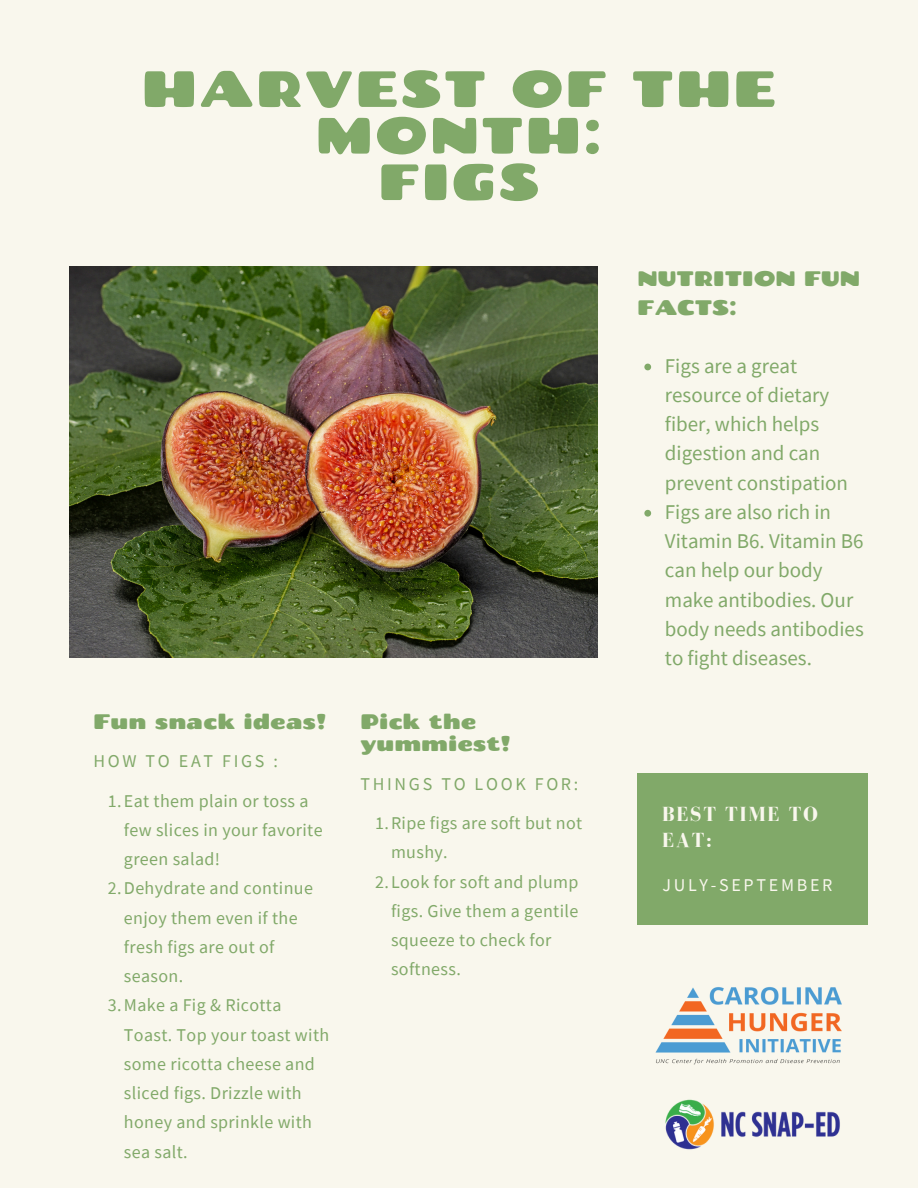
<style>
.page{position:relative;width:918px;height:1188px;background:#f9f7ed}
.page>*{position:absolute;margin:0;border:0;box-sizing:border-box;transform-origin:0 0}
.t1{font:50.85px/46.5px "Chango";letter-spacing:.04em;color:#81a969;text-align:center}
.t2{font:21px/29.2px "Source Sans Pro";color:#81a969}
.t3{font:21px/29.2px "Chango";color:#81a969}
.t4{font:700 21px/26.4px "Bodoni FLF";letter-spacing:.08em;color:#f9f7ed}
.t5{font:18px/29.2px "Source Sans Pro";letter-spacing:.02em;color:#81a969}
.t6{font:18px "Source Sans Pro";letter-spacing:.15em;color:#81a969}
.t7{font:18px "Source Sans Pro";letter-spacing:.15em;color:#f9f7ed}
</style>
<div class="page">
<div style="left:638px;top:773px;width:230px;height:151px;background:#81a969"></div>
<img style="left:655px;top:987px;width:187px;height:78px">
<img style="left:665px;top:1099px;width:175px;height:51px">
<img style="left:70px;top:267px;width:528px;height:390px">
<svg style="left:644px;top:364px;width:7px;height:6px"></svg>
<svg style="left:644px;top:510px;width:7px;height:7px"></svg>
<h2 class="t1" style="left:142px;top:64px;width:636px">HARVEST OF THE<br>MONTH:<br>FIGS</h2>
<p class="t3" style="left:638px;top:263px;width:224px">NUTRITION FUN<br>FACTS:</p>
<h3 class="t3" style="left:93px;top:706px;width:235px">Fun snack ideas!</h3>
<p class="t6" style="left:93px;top:750px;width:186px">HOW TO EAT FIGS :</p>
<p class="t5" style="left:124px;top:786px;width:200px;text-indent:-16px">1.Eat them plain or toss a few slices in your favorite green salad!</p>
<p class="t5" style="left:124px;top:873px;width:191px;text-indent:-16px">2.Dehydrate and continue enjoy them even if the fresh figs are out of season.</p>
<h2 class="t5" style="left:124px;top:990px;width:207px;text-indent:-16px">3.Make a Fig &amp; Ricotta<br>Toast. Top your toast with some ricotta cheese and sliced figs. Drizzle with honey and sprinkle with sea salt.</h2>
<h3 class="t3" style="left:360px;top:709px;width:152px;line-height:22.5px">Pick the yummiest!</h3>
<p class="t6" style="left:360px;top:772px;width:219px">THINGS TO LOOK FOR:</p>
<p class="t5" style="left:391px;top:808px;width:193px;text-indent:-16px">1.Ripe figs are soft but not mushy.</p>
<p class="t5" style="left:391px;top:867px;width:189px;text-indent:-16px">2.Look for soft and plump figs. Give them a gentile squeeze to check for softness.</p>
<p class="t2" style="left:665px;top:351px;width:200px">Figs are a great resource of dietary fiber, which helps digestion and can prevent constipation<br>Figs are also rich in<br>Vitamin B6. Vitamin B6 can help our body make antibodies. Our body needs antibodies to fight diseases.</p>
<h1 class="t4" style="left:662px;top:801px;width:157px">BEST TIME TO<br>EAT:</h1>
<p class="t7" style="left:662px;top:873px;width:172px">JULY-SEPTEMBER</p>
</div>
